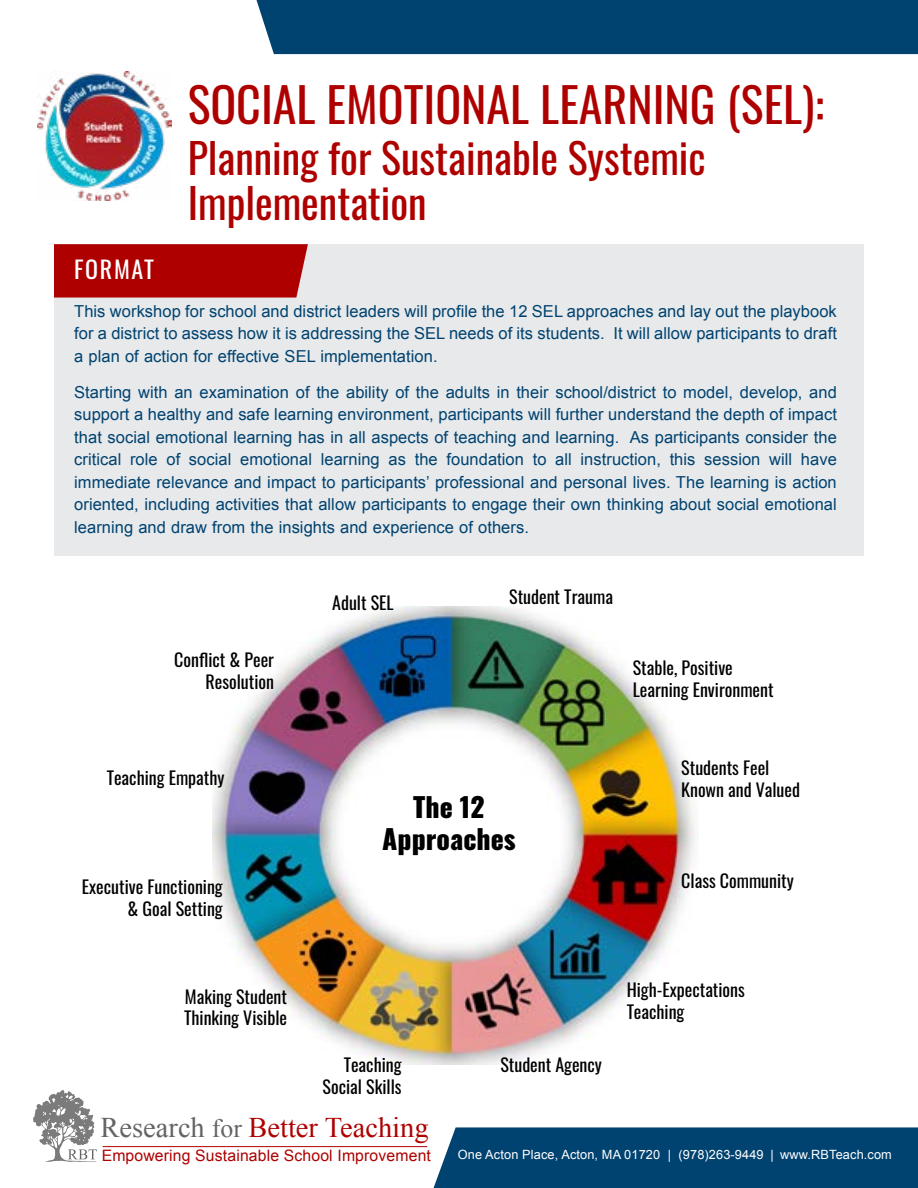
<style>
.page{position:relative;width:918px;height:1188px;background:#fff}
.page>*{position:absolute;margin:0;border:0;box-sizing:border-box;transform-origin:0 0}
.t1{font:48px "Oswald";color:#af0000}
.t2{font:42px/45px "Oswald";color:#af0000}
.t3{font:28.5px "Times New Roman";color:#af0000}
.t4{font:800 27px/32.4px "Oswald";color:#000;text-align:center}
.t5{font:24px "Oswald";letter-spacing:.07em;color:#fff}
.t6{font:18px/21.6px "Oswald";color:#000}
.t7{font:16.5px/22.5px "Arial";letter-spacing:.005em;color:#004270;text-align:justify}
.t8{font:15.75px "Arial";letter-spacing:.01em;color:#af0000}
.t9{font:12.75px "Arial";letter-spacing:.01em;color:#fff}
.s1{color:#646464}
.s2{font-size:25.8px;color:#646464}
</style>
<div class="page">
<div style="left:256px;top:0;width:662px;height:54px;background:#004270"></div>
<div style="left:54px;top:244px;width:810px;height:311px;background:#e7e9ea"></div>
<div style="left:54px;top:244px;width:254px;height:54px;background:#af0000"></div>
<img style="left:38px;top:72px;width:134px;height:129px">
<img style="left:212px;top:607px;width:483px;height:458px">
<hr style="left:103px;top:1146px;width:324px;height:1px;background:#af0000">
<svg style="left:33px;top:1090px;width:64px;height:72px"></svg>
<div style="left:434px;top:1127px;width:484px;height:61px;background:#004270"></div>
<h3 class="t5" style="left:74px;top:248px;width:81px">FORMAT</h3>
<h1 class="t1" style="left:188px;top:62px;width:638px">SOCIAL EMOTIONAL LEARNING (SEL):</h1>
<h2 class="t2" style="left:188px;top:131px;width:520px">Planning for Sustainable Systemic<br>Implementation</h2>
<p class="t7" style="left:74px;top:300px;width:764px">This workshop for school and district leaders will profile the 12 SEL approaches and lay out the playbook for a district to assess how it is addressing the SEL needs of its students. It will allow participants to draft a plan of action for effective SEL implementation.</p>
<p class="t7" style="left:74px;top:381px;width:764px">Starting with an examination of the ability of the adults in their school/district to model, develop, and support a healthy and safe learning environment, participants will further understand the depth of impact that social emotional learning has in all aspects of teaching and learning. As participants consider the critical role of social emotional learning as the foundation to all instruction, this session will have immediate relevance and impact to participants’ professional and personal lives. The learning is action oriented, including activities that allow participants to engage their own thinking about social emotional learning and draw from the insights and experience of others.</p>
<p class="t6" style="left:174px;top:647px;width:101px;text-align:right">Conflict &amp; Peer<br>Resolution</p>
<p class="t6" style="left:107px;top:765px;width:119px">Teaching Empathy</p>
<p class="t6" style="left:82px;top:875px;width:142px;text-align:right">Executive Functioning &amp; Goal Setting</p>
<p class="t6" style="left:184px;top:984px;width:104px">Making Student<br>Thinking Visible</p>
<p class="t6" style="left:332px;top:590px;width:63px">Adult SEL</p>
<p class="t6" style="left:509px;top:584px;width:105px">Student Trauma</p>
<p class="t6" style="left:633px;top:655px;width:142px">Stable, Positive<br>Learning Environment</p>
<h3 class="t4" style="left:382px;top:792px;width:135px">The 12<br>Approaches</h3>
<p class="t6" style="left:681px;top:755px;width:120px">Students Feel<br>Known and Valued</p>
<p class="t6" style="left:681px;top:868px;width:114px">Class Community</p>
<p class="t6" style="left:344px;top:1052px;width:59px">Teaching</p>
<p class="t6" style="left:500px;top:1052px;width:103px">Student Agency</p>
<p class="t6" style="left:323px;top:1074px;width:80px">Social Skills</p>
<p class="t6" style="left:627px;top:977px;width:120px">High-Expectations<br>Teaching</p>
<h3 class="t3" style="left:101px;top:1109px;width:330px"><span class="s1">Research</span> <span class="s2">for</span> Better Teaching</h3>
<p class="t8" style="left:102px;top:1145px;width:331px">Empowering Sustainable School Improvement</p>
<p class="t9" style="left:458px;top:1146px;width:436px">One Acton Place, Acton, MA 01720 | (978)263-9449 | www.RBTeach.com</p>
</div>
